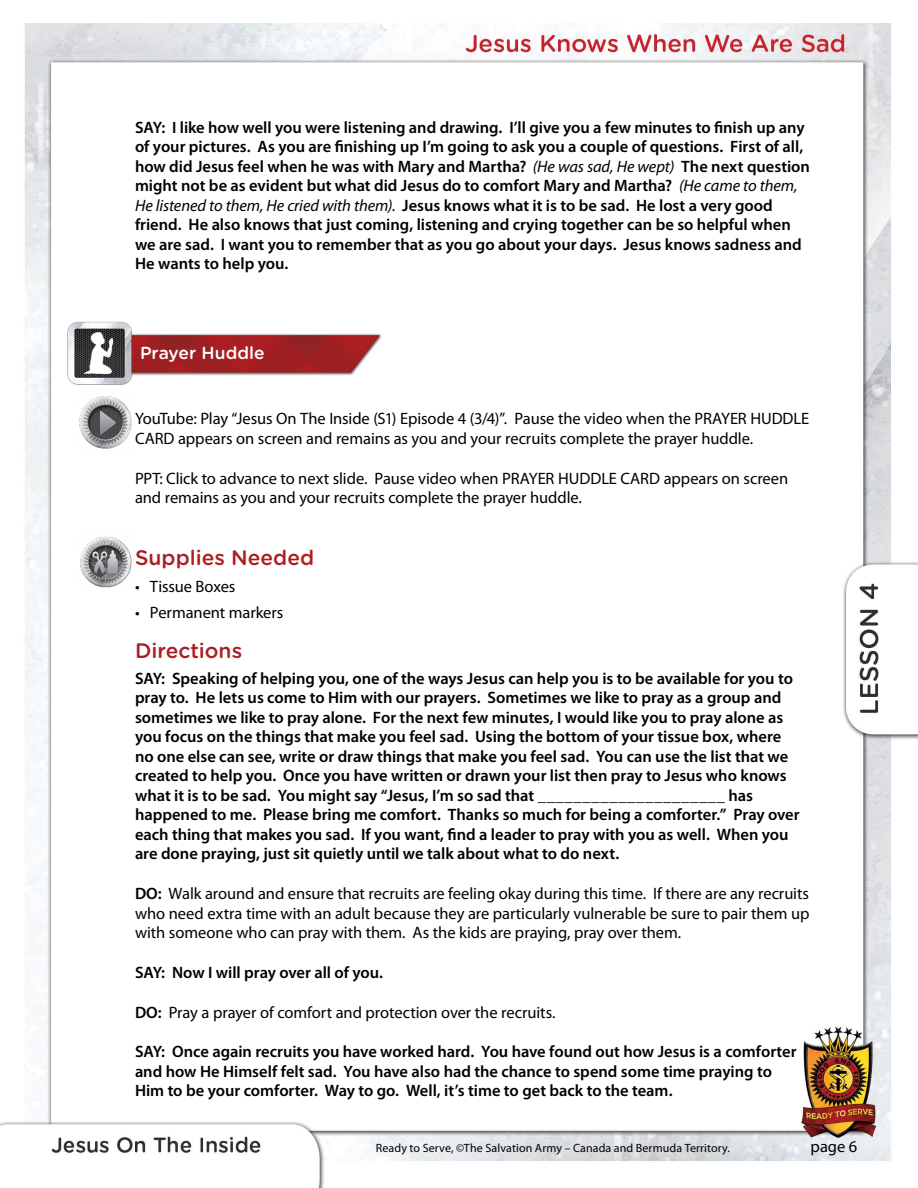
<style>
.page{position:relative;width:918px;height:1188px;background:#fff}
.page>*{position:absolute;margin:0;border:0;box-sizing:border-box;transform-origin:0 0}
.t1{font:500 21px "Gotham Rounded";color:#ab1f23}
.t2{font:500 17.4px "Gotham Rounded";color:#fff}
.t3{font:600 16.5px/19.5px "Myriad Pro";color:#000}
.t4{font:16.5px/19.5px "Myriad Pro";letter-spacing:-.005em;color:#000}
.t5{font:12px "Myriad Pro";letter-spacing:.01em;color:#000}
.s1{font-weight:400;font-style:italic}
.s2{font-weight:400}
.s3{font-weight:600}
</style>
<div class="page">
<img style="left:0;top:23px;width:918px;height:1165px">
<img style="left:134px;top:330px;width:248px;height:45px">
<img style="left:68px;top:319px;width:66px;height:68px">
<img style="left:79px;top:395px;width:56px;height:57px">
<img style="left:79px;top:532px;width:54px;height:56px">
<p class="t3" style="left:135px;top:117px;width:676px">SAY: I like how well you were listening and drawing. I’ll give you a few minutes to finish up any of your pictures. As you are finishing up I’m going to ask you a couple of questions. First of all, how did Jesus feel when he was with Mary and Martha? <span class="s1">(He was sad, He wept)</span> The next question might not be as evident but what did Jesus do to comfort Mary and Martha? <span class="s1">(He came to them, He listened to them, He cried with them)</span><span class="s2">.</span> Jesus knows what it is to be sad. He lost a very good friend. He also knows that just coming, listening and crying together can be so helpful when we are sad. I want you to remember that as you go about your days. Jesus knows sadness and He wants to help you.</p>
<p class="t2" style="left:140px;top:341px;width:126px">Prayer Huddle</p>
<p class="t4" style="left:135px;top:409px;width:676px">YouTube: Play “Jesus On The Inside (S1) Episode 4 (3/4)”. Pause the video when the PRAYER HUDDLE<br>CARD appears on screen and remains as you and your recruits complete the prayer huddle.</p>
<p class="t4" style="left:135px;top:468px;width:655px">PPT: Click to advance to next slide. Pause video when PRAYER HUDDLE CARD appears on screen and remains as you and your recruits complete the prayer huddle.</p>
<p class="t1" style="left:135px;top:543px;width:181px">Supplies Needed</p>
<p class="t4" style="left:135px;top:576px;width:102px">• Tissue Boxes</p>
<p class="t4" style="left:135px;top:602px;width:150px">• Permanent markers</p>
<p class="t1" style="left:135px;top:635px;width:109px">Directions</p>
<p class="t3" style="left:135px;top:668px;width:666px">SAY: Speaking of helping you, one of the ways Jesus can help you is to be available for you to pray to. He lets us come to Him with our prayers. Sometimes we like to pray as a group and sometimes we like to pray alone. For the next few minutes, I would like you to pray alone as you focus on the things that make you feel sad. Using the bottom of your tissue box, where no one else can see, write or draw things that make you feel sad. You can use the list that we created to help you. Once you have written or drawn your list then pray to Jesus who knows what it is to be sad. You might say “Jesus, I’m so sad that _____________________ has happened to me. Please bring me comfort. Thanks so much for being a comforter.” Pray over each thing that makes you sad. If you want, find a leader to pray with you as well. When you are done praying, just sit quietly until we talk about what to do next.</p>
<p class="t4" style="left:135px;top:884px;width:676px;text-align:justify"><span class="s3">DO:</span> Walk around and ensure that recruits are feeling okay during this time. If there are any recruits who need extra time with an adult because they are particularly vulnerable be sure to pair them up with someone who can pray with them. As the kids are praying, pray over them.</p>
<p class="t3" style="left:135px;top:962px;width:250px">SAY: Now I will pray over all of you.</p>
<p class="t4" style="left:135px;top:1002px;width:422px"><span class="s3">DO:</span> Pray a prayer of comfort and protection over the recruits.</p>
<p class="t3" style="left:135px;top:1042px;width:663px">SAY: Once again recruits you have worked hard. You have found out how Jesus is a comforter and how He Himself felt sad. You have also had the chance to spend some time praying to<br>Him to be your comforter. Way to go. Well, it’s time to get back to the team.</p>
<p class="t5" style="left:376px;top:1141px;width:356px">Ready to Serve, ©The Salvation Army – Canada and Bermuda Territory.</p>
<p class="t4" style="left:811px;top:1136px;width:48px">page 6</p>
</div>
